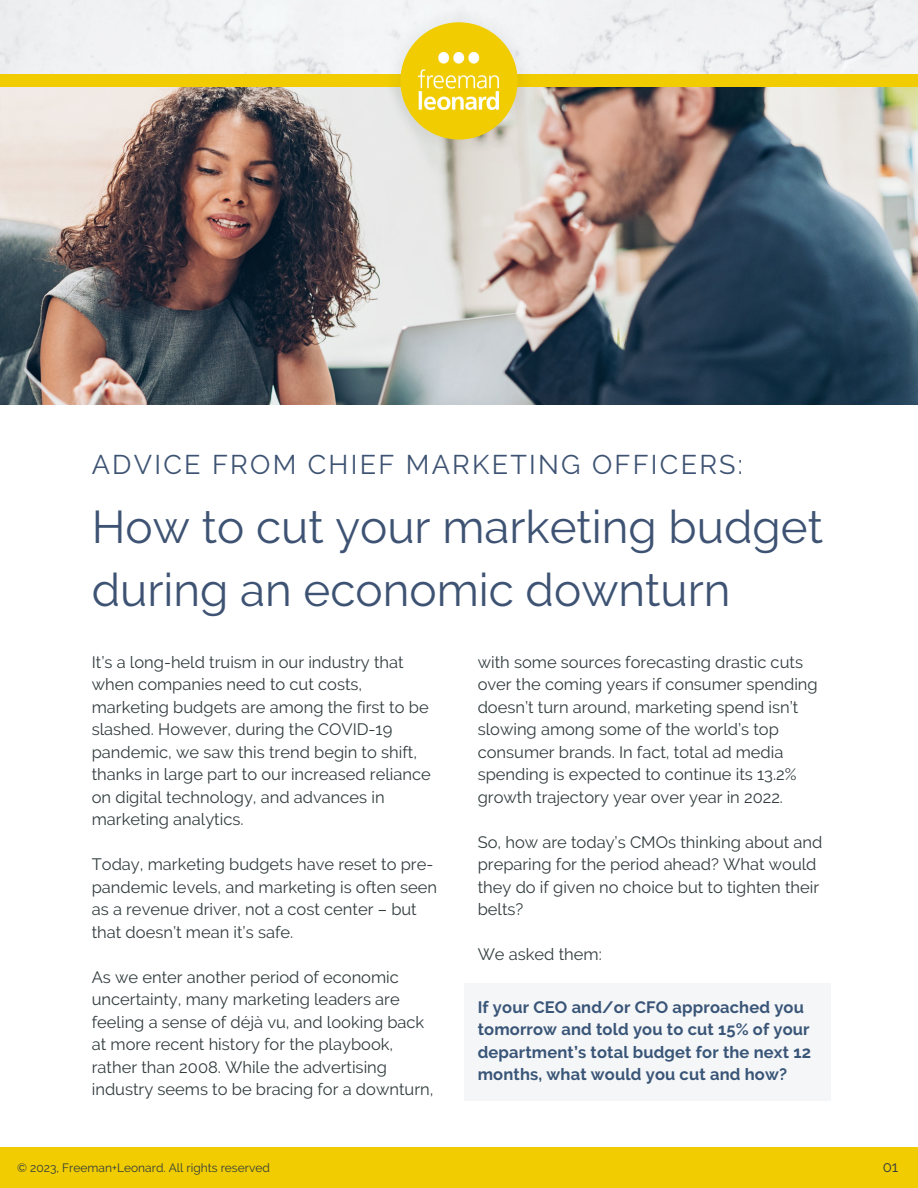
<style>
.page{position:relative;width:918px;height:1188px;background:#fff}
.page>*{position:absolute;margin:0;border:0;box-sizing:border-box;transform-origin:0 0}
.t1{font:45.75px/63px "Raleway";color:#3e5373}
.t2{font:27px "Raleway";letter-spacing:.085em;color:#3e5373}
.t3{font:16.5px/22.5px "Raleway";color:#323c3e}
.t4{font:700 16.5px/22.5px "Raleway";letter-spacing:.01em;color:#395577}
.t5{font:15px "Raleway";color:#323c3e}
.t6{font:12px "Raleway";color:#323c3e}
</style>
<div class="page">
<div style="left:0;top:1147px;width:918px;height:41px;background:#f0cc00"></div>
<div style="left:0;top:0;width:918px;height:74px;background:#f1f2f4"></div>
<img style="left:0;top:86px;width:918px;height:318px">
<div style="left:0;top:74px;width:918px;height:12px;background:#f0cc00"></div>
<svg style="left:386px;top:7px;width:146px;height:147px"></svg>
<div style="left:400px;top:22px;width:118px;height:118px;background:#f0cc00;border-radius:50%"></div>
<img style="left:419px;top:52px;width:80px;height:58px">
<div style="left:464px;top:984px;width:367px;height:117px;background:#f5f6f8"></div>
<p class="t2" style="left:92px;top:448px;width:653px">ADVICE FROM CHIEF MARKETING OFFICERS:</p>
<p class="t1" style="left:92px;top:495px;width:733px">How to cut your marketing budget during an economic downturn</p>
<p class="t3" style="left:92px;top:651px;width:341px">It’s a long-held truism in our industry that when companies need to cut costs, marketing budgets are among the first to be slashed. However, during the COVID-19 pandemic, we saw this trend begin to shift, thanks in large part to our increased reliance on digital technology, and advances in marketing analytics.</p>
<p class="t3" style="left:92px;top:853px;width:347px">Today, marketing budgets have reset to pre&shy;pandemic levels, and marketing is often seen as a revenue driver, not a cost center – but that doesn’t mean it’s safe.</p>
<p class="t3" style="left:92px;top:966px;width:343px">As we enter another period of economic uncertainty, many marketing leaders are feeling a sense of déjà vu, and looking back at more recent history for the playbook, rather than 2008. While the advertising industry seems to be bracing for a downturn,</p>
<p class="t3" style="left:478px;top:651px;width:342px">with some sources forecasting drastic cuts over the coming years if consumer spending doesn’t turn around, marketing spend isn’t slowing among some of the world’s top consumer brands. In fact, total ad media spending is expected to continue its 13.2% growth trajectory year over year in 2022.</p>
<p class="t3" style="left:478px;top:831px;width:346px">So, how are today’s CMOs thinking about and preparing for the period ahead? What would they do if given no choice but to tighten their belts?</p>
<p class="t3" style="left:478px;top:943px;width:126px">We asked them:</p>
<p class="t4" style="left:478px;top:996px;width:335px">If your CEO and/or CFO approached you tomorrow and told you to cut 15% of your department’s total budget for the next 12 months, what would you cut and how?</p>
<p class="t6" style="left:17px;top:1160px;width:254px">© 2023, Freeman+Leonard. All rights reserved</p>
<p class="t5" style="left:883px;top:1158px;width:17px">01</p>
</div>
